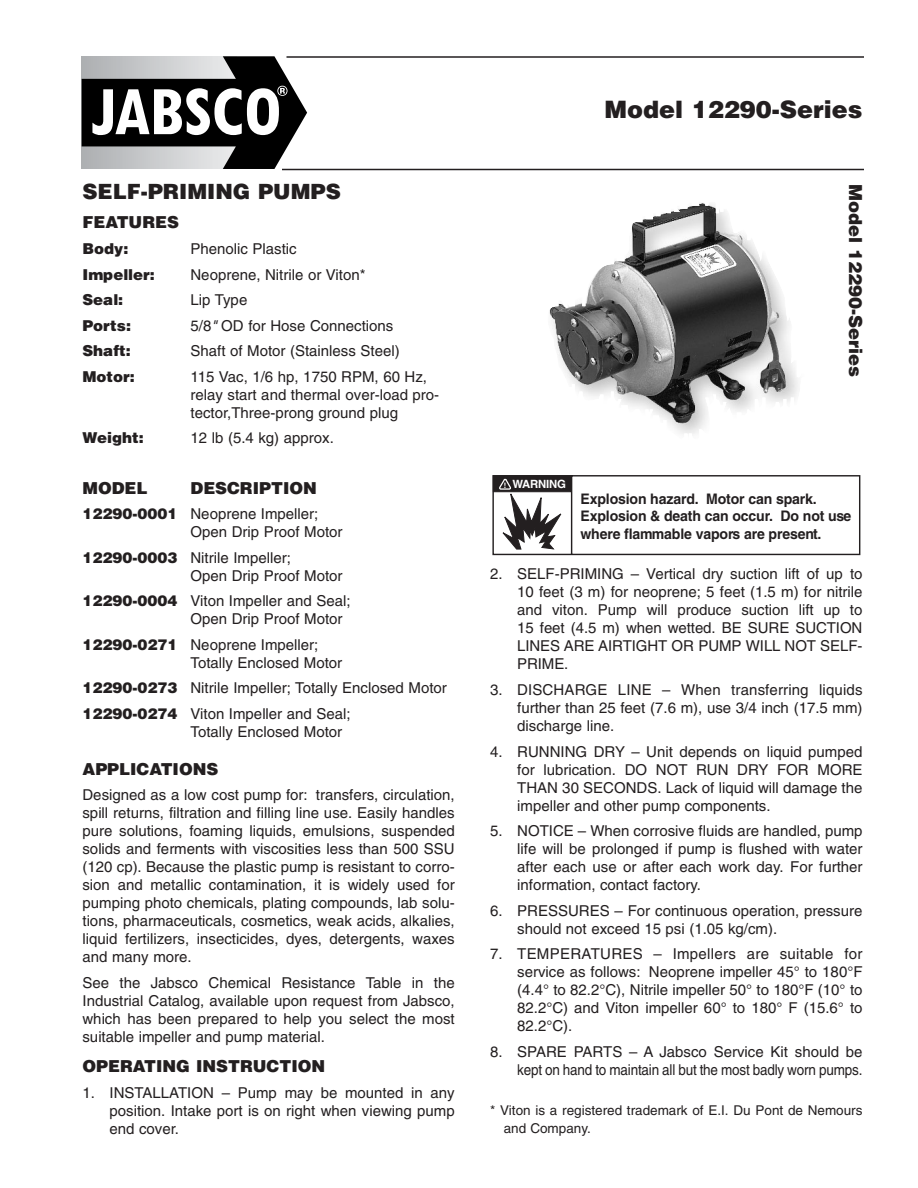
<style>
.page{position:relative;width:918px;height:1188px;background:#fff}
.page>*{position:absolute;margin:0;border:0;box-sizing:border-box;transform-origin:0 0}
.t1{font:900 24px "Helvetica";color:#231f20}
.t2{font:900 21px "Helvetica";color:#231f20}
.t3{font:900 18px "Helvetica";color:#231f20}
.t4{font:900 16.5px "Helvetica";color:#231f20}
.t5{font:15px/18px "Helvetica";color:#231f20;text-align:justify}
.t6{font:900 15px "Helvetica";color:#231f20}
.t7{font:700 14.55px/17.4px "Helvetica";letter-spacing:-.01em;color:#231f20}
.t8{font:13.5px/18px "Helvetica";color:#231f20}
.t9{font:700 11.4px "Helvetica";letter-spacing:-.02em;color:#fff}
.s1{font-style:italic}
.s2{font-weight:900}
</style>
<div class="page">
<svg style="left:82px;top:56px;width:225px;height:113px"></svg>
<hr style="left:286px;top:56px;width:578px;height:2px;background:#231f20">
<img style="left:549px;top:203px;width:249px;height:231px">
<hr style="left:282px;top:169px;width:582px;height:1px;background:#231f20">
<svg style="left:492px;top:475px;width:369px;height:81px"></svg>
<h2 class="t2" style="left:82px;top:184px;width:260px">SELF-PRIMING PUMPS</h2>
<p class="t4" style="left:82px;top:217px;width:98px">FEATURES</p>
<p class="t6" style="left:82px;top:243px;width:47px">Body:</p>
<p class="t5" style="left:190px;top:241px;width:108px">Phenolic Plastic</p>
<p class="t6" style="left:82px;top:269px;width:74px">Impeller:</p>
<p class="t5" style="left:190px;top:267px;width:177px">Neoprene, Nitrile or Viton*</p>
<p class="t6" style="left:82px;top:294px;width:42px">Seal:</p>
<p class="t5" style="left:190px;top:292px;width:58px">Lip Type</p>
<p class="t6" style="left:82px;top:320px;width:50px">Ports:</p>
<p class="t5" style="left:190px;top:318px;width:204px">5/8<span class="s1">"</span> OD for Hose Connections</p>
<p class="t6" style="left:82px;top:345px;width:50px">Shaft:</p>
<p class="t5" style="left:190px;top:343px;width:211px">Shaft of Motor (Stainless Steel)</p>
<p class="t6" style="left:82px;top:371px;width:54px">Motor:</p>
<p class="t5" style="left:190px;top:369px;width:250px;text-align:left">115 Vac, 1/6 hp, 1750 RPM, 60 Hz, relay start and thermal over-load pro&shy;tector,Three-prong ground plug</p>
<p class="t6" style="left:82px;top:433px;width:63px">Weight:</p>
<p class="t5" style="left:190px;top:430px;width:145px">12 lb (5.4 kg) approx.</p>
<p class="t4" style="left:82px;top:482px;width:67px">MODEL</p>
<p class="t4" style="left:191px;top:482px;width:128px">DESCRIPTION</p>
<p class="t5" style="left:190px;top:506px;width:154px;text-indent:-108px"><span class="s2">12290-0001</span> Neoprene Impeller;<br>Open Drip Proof Motor</p>
<p class="t5" style="left:190px;top:550px;width:154px;text-indent:-108px"><span class="s2">12290-0003</span> Nitrile Impeller;<br>Open Drip Proof Motor</p>
<p class="t5" style="left:190px;top:594px;width:162px;text-indent:-108px"><span class="s2">12290-0004</span> Viton Impeller and Seal;<br>Open Drip Proof Motor</p>
<p class="t5" style="left:190px;top:637px;width:153px;text-indent:-108px"><span class="s2">12290-0271</span> Neoprene Impeller;<br>Totally Enclosed Motor</p>
<p class="t5" style="left:82px;top:677px;width:366px;line-height:25.5px"><span class="s2">12290-0273</span> Nitrile Impeller; Totally Enclosed Motor<br><span class="s2">12290-0274</span> Viton Impeller and Seal;</p>
<p class="t5" style="left:190px;top:724px;width:153px">Totally Enclosed Motor</p>
<p class="t4" style="left:82px;top:763px;width:137px">APPLICATIONS</p>
<p class="t5" style="left:82px;top:787px;width:374px">Designed as a low cost pump for: transfers, circulation, spill returns, filtration and filling line use. Easily handles pure solutions, foaming liquids, emulsions, suspended solids and ferments with viscosities less than 500 SSU (120 cp). Because the plastic pump is resistant to corro&shy;sion and metallic contamination, it is widely used for pumping photo chemicals, plating compounds, lab solu&shy;tions, pharmaceuticals, cosmetics, weak acids, alkalies, liquid fertilizers, insecticides, dyes, detergents, waxes and many more.</p>
<p class="t5" style="left:82px;top:975px;width:374px">See the Jabsco Chemical Resistance Table in the Industrial Catalog, available upon request from Jabsco, which has been prepared to help you select the most suitable impeller and pump material.</p>
<p class="t4" style="left:82px;top:1060px;width:244px">OPERATING INSTRUCTION</p>
<p class="t5" style="left:110px;top:1085px;width:347px;text-indent:-27px">1. INSTALLATION – Pump may be mounted in any position. Intake port is on right when viewing pump end cover.</p>
<h1 class="t1" style="left:604px;top:101px;width:260px">Model 12290-Series</h1>
<p class="t3" style="left:862px;top:184px;width:195px;rotate:90deg">Model 12290-Series</p>
<p class="t9" style="left:512px;top:480px;width:55px">WARNING</p>
<p class="t7" style="left:580px;top:491px;width:272px">Explosion hazard. Motor can spark.<br>Explosion &amp; death can occur. Do not use where flammable vapors are present.</p>
<p class="t5" style="left:517px;top:567px;width:347px;text-indent:-27px">2. SELF-PRIMING – Vertical dry suction lift of up to 10 feet (3 m) for neoprene; 5 feet (1.5 m) for nitrile and viton. Pump will produce suction lift up to 15 feet (4.5 m) when wetted. BE SURE SUCTION LINES ARE AIRTIGHT OR PUMP WILL NOT SELF-PRIME.</p>
<p class="t5" style="left:517px;top:682px;width:347px;text-indent:-27px">3. DISCHARGE LINE – When transferring liquids further than 25 feet (7.6 m), use 3/4 inch (17.5 mm) discharge line.</p>
<p class="t5" style="left:517px;top:744px;width:347px;text-indent:-27px">4. RUNNING DRY – Unit depends on liquid pumped for lubrication. DO NOT RUN DRY FOR MORE THAN 30 SECONDS. Lack of liquid will damage the impeller and other pump components.</p>
<p class="t5" style="left:517px;top:823px;width:347px;text-indent:-27px">5. NOTICE – When corrosive fluids are handled, pump life will be prolonged if pump is flushed with water after each use or after each work day. For further information, contact factory.</p>
<p class="t5" style="left:517px;top:903px;width:347px;text-indent:-27px">6. PRESSURES – For continuous operation, pressure should not exceed 15 psi (1.05 kg/cm).</p>
<p class="t5" style="left:517px;top:946px;width:347px;text-indent:-27px">7. TEMPERATURES – Impellers are suitable for service as follows: Neoprene impeller 45° to 180°F (4.4° to 82.2°C), Nitrile impeller 50° to 180°F (10° to 82.2°C) and Viton impeller 60° to 180° F (15.6° to 82.2°C).</p>
<p class="t5" style="left:490px;top:1044px;width:374px;text-align:right">8. SPARE PARTS – A Jabsco Service Kit should be kept on hand to maintain all but the most badly worn pumps.</p>
<p class="t8" style="left:504px;top:1103px;width:360px;text-indent:-14px">* Viton is a registered trademark of E.I. Du Pont de Nemours and Company.</p>
</div>
